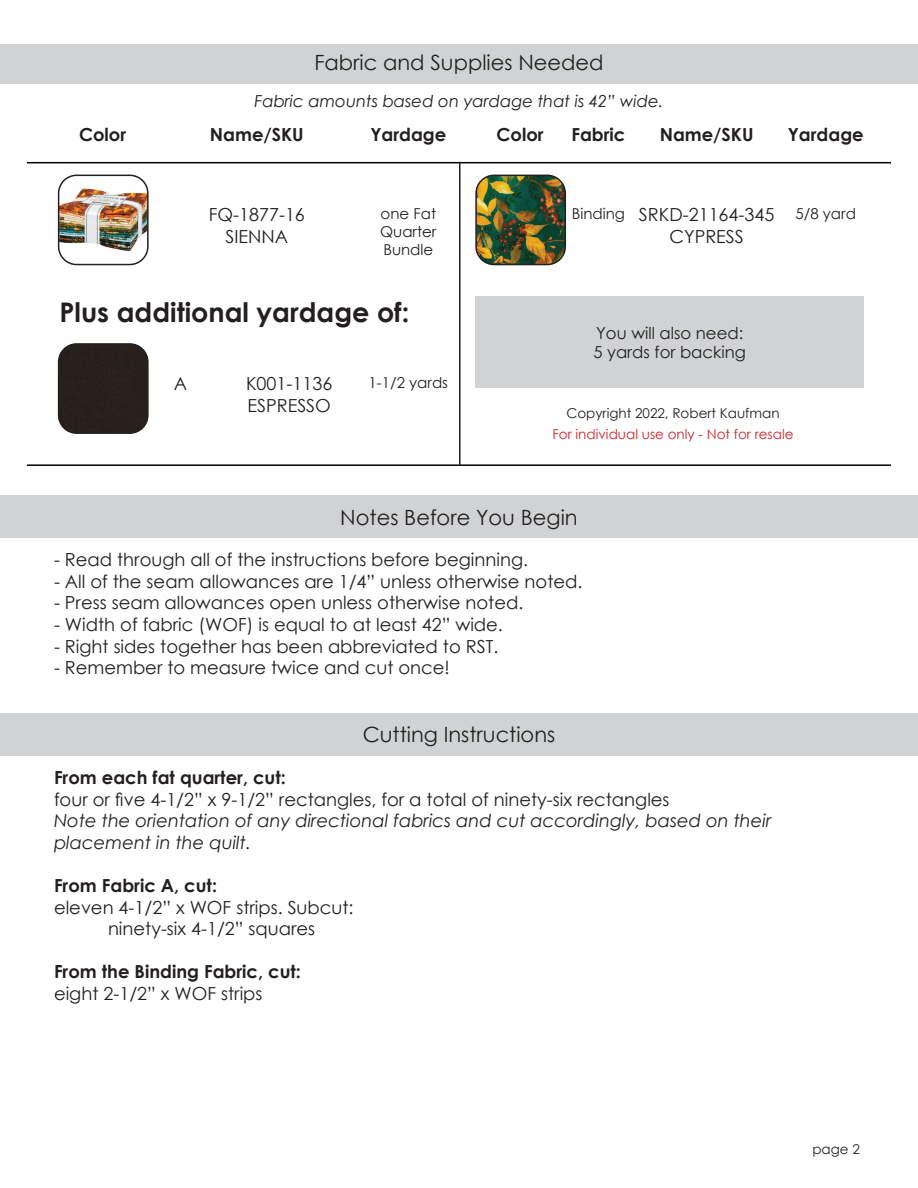
<style>
.page{position:relative;width:918px;height:1188px;background:#fff}
.page>*{position:absolute;margin:0;border:0;box-sizing:border-box;transform-origin:0 0}
.t1{font:700 27px "Century Gothic";color:#231f20}
.t2{font:21px "Century Gothic";color:#231f20}
.t3{font:18px/21.6px "Century Gothic";color:#231f20;text-align:center}
.t4{font:700 18px "Century Gothic";color:#231f20}
.t5{font:italic 18px/21.6px "Century Gothic";color:#231f20}
.t6{font:italic 16.5px "Century Gothic";color:#231f20}
.t7{font:16.5px/19.8px "Century Gothic";color:#231f20}
.t8{font:15px/18px "Century Gothic";color:#231f20;text-align:justify}
.t9{font:13.5px "Century Gothic";color:#d1232a}
.t10{font:13.5px "Century Gothic";color:#231f20}
</style>
<div class="page">
<div style="left:0;top:44px;width:918px;height:40px;background:#d1d2d4"></div>
<hr style="left:27px;top:162px;width:864px;height:1px;background:#000">
<hr style="left:27px;top:464px;width:864px;height:2px;background:#000">
<hr style="left:459px;top:162px;width:1px;height:304px;background:#231f20">
<img style="left:59px;top:175px;width:87px;height:90px">
<div style="left:58px;top:175px;width:91px;height:90px;border:2px solid #231f20;border-radius:18px"></div>
<div style="left:59px;top:346px;width:87px;height:87px;background:#28201b"></div>
<div style="left:58px;top:343px;width:91px;height:91px;border:2px solid #231f20;border-radius:18px"></div>
<img style="left:478px;top:175px;width:87px;height:90px">
<div style="left:475px;top:175px;width:91px;height:90px;border:2px solid #231f20;border-radius:18px"></div>
<div style="left:475px;top:297px;width:389px;height:91px;background:#d1d2d4"></div>
<div style="left:0;top:496px;width:918px;height:42px;background:#d1d2d4"></div>
<div style="left:0;top:713px;width:918px;height:43px;background:#d1d2d4"></div>
<p class="t2" style="left:314px;top:47px;width:291px">Fabric and Supplies Needed</p>
<p class="t6" style="left:254px;top:90px;width:411px">Fabric amounts based on yardage that is 42” wide.</p>
<p class="t4" style="left:79px;top:121px;width:49px">Color</p>
<p class="t4" style="left:210px;top:121px;width:95px">Name/SKU</p>
<p class="t4" style="left:370px;top:121px;width:77px">Yardage</p>
<p class="t4" style="left:497px;top:121px;width:49px">Color</p>
<p class="t4" style="left:571px;top:121px;width:55px">Fabric</p>
<p class="t4" style="left:660px;top:121px;width:95px">Name/SKU</p>
<p class="t4" style="left:788px;top:121px;width:77px">Yardage</p>
<p class="t3" style="left:209px;top:204px;width:98px">FQ-1877-16<br>SIENNA</p>
<p class="t8" style="left:380px;top:205px;width:58px">one Fat Quarter Bundle</p>
<h1 class="t1" style="left:60px;top:292px;width:351px">Plus additional yardage of:</h1>
<p class="t3" style="left:174px;top:373px;width:15px">A</p>
<p class="t3" style="left:246px;top:373px;width:88px;text-align:left">K001-1136<br>ESPRESSO</p>
<p class="t8" style="left:369px;top:373px;width:81px">1-1/2 yards</p>
<p class="t8" style="left:572px;top:205px;width:55px">Binding</p>
<p class="t3" style="left:639px;top:204px;width:137px">SRKD-21164-345<br>CYPRESS</p>
<p class="t8" style="left:796px;top:205px;width:62px">5/8 yard</p>
<p class="t7" style="left:593px;top:322px;width:154px">You will also need:<br>5 yards for backing</p>
<p class="t10" style="left:566px;top:404px;width:215px">Copyright 2022, Robert Kaufman</p>
<p class="t9" style="left:552px;top:425px;width:243px">For individual use only - Not for resale</p>
<p class="t2" style="left:340px;top:503px;width:239px">Notes Before You Begin</p>
<p class="t3" style="left:54px;top:549px;width:476px">- Read through all of the instructions before beginning.</p>
<p class="t3" style="left:54px;top:570px;width:530px">- All of the seam allowances are 1/4” unless otherwise noted.</p>
<p class="t3" style="left:54px;top:592px;width:471px">- Press seam allowances open unless otherwise noted.</p>
<p class="t3" style="left:54px;top:613px;width:450px">- Width of fabric (WOF) is equal to at least 42” wide.</p>
<p class="t3" style="left:54px;top:635px;width:446px">- Right sides together has been abbreviated to RST.</p>
<p class="t3" style="left:54px;top:657px;width:397px">- Remember to measure twice and cut once!</p>
<p class="t2" style="left:363px;top:720px;width:194px">Cutting Instructions</p>
<p class="t4" style="left:54px;top:764px;width:233px">From each fat quarter, cut:</p>
<p class="t3" style="left:54px;top:788px;width:617px">four or five 4-1/2” x 9-1/2” rectangles, for a total of ninety-six rectangles</p>
<p class="t5" style="left:54px;top:810px;width:719px">Note the orientation of any directional fabrics and cut accordingly, based on their placement in the quilt.</p>
<p class="t4" style="left:54px;top:872px;width:165px">From Fabric A, cut:</p>
<p class="t3" style="left:108px;top:896px;width:247px;text-align:left;text-indent:-54px">eleven 4-1/2” x WOF strips. Subcut: ninety-six 4-1/2” squares</p>
<p class="t4" style="left:54px;top:958px;width:248px">From the Binding Fabric, cut:</p>
<p class="t3" style="left:54px;top:982px;width:210px">eight 2-1/2” x WOF strips</p>
<p class="t10" style="left:812px;top:1140px;width:49px">page 2</p>
</div>
